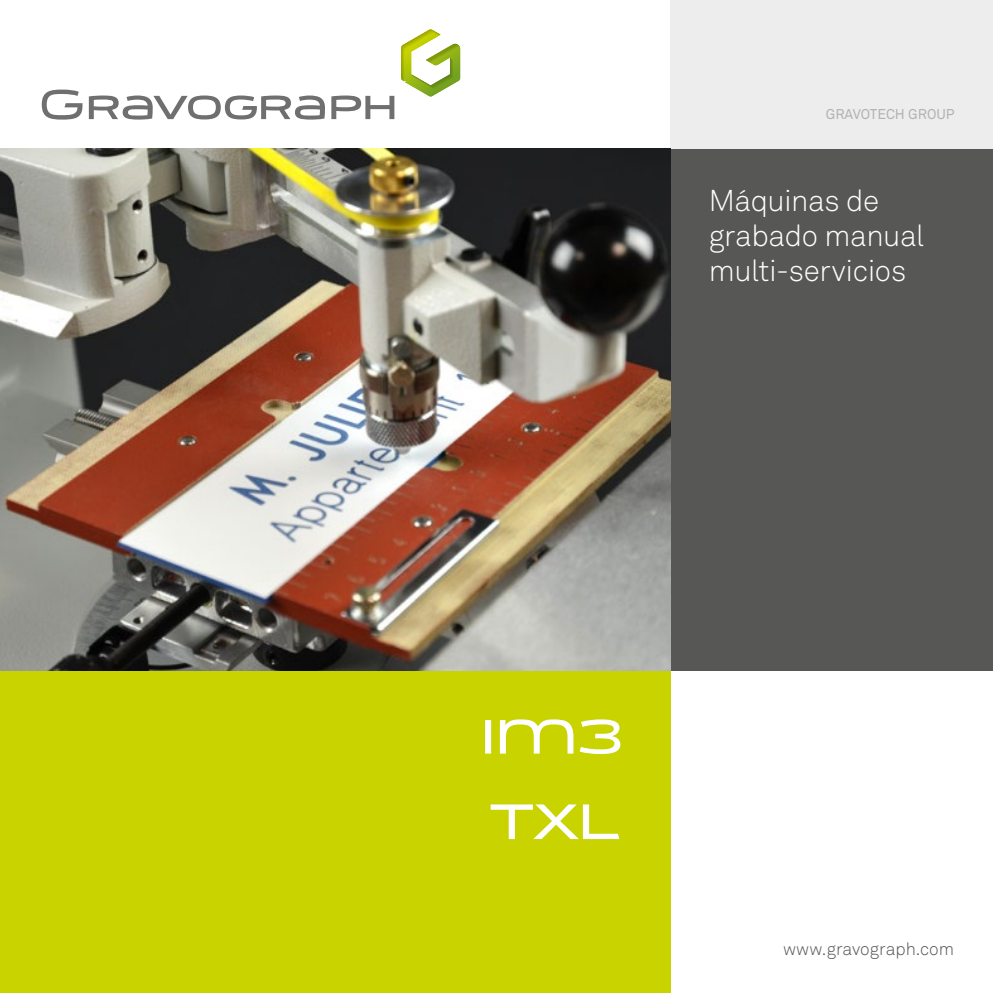
<style>
.page{position:relative;width:993px;height:993px;background:#fff}
.page>*{position:absolute;margin:0;border:0;box-sizing:border-box;transform-origin:0 0}
.t1{font:300 29.75px/35px "Akkurat Std";letter-spacing:-.015em;color:#fff}
.t2{font:300 17.5px "Akkurat Std";color:#575756}
.t3{font:14px "Akkurat Std";color:#b3b2b2}
</style>
<div class="page">
<div style="left:670px;top:149px;width:322px;height:521px;background:#575756"></div>
<div style="left:670px;top:0;width:322px;height:149px;background:#ededed"></div>
<svg style="left:401px;top:29px;width:59px;height:67px"></svg>
<svg style="left:331px;top:95px;width:63px;height:24px"></svg>
<svg style="left:42px;top:90px;width:40px;height:30px"></svg>
<svg style="left:89px;top:95px;width:236px;height:24px"></svg>
<div style="left:0;top:670px;width:670px;height:322px;background:#c8d300"></div>
<img style="left:0;top:149px;width:670px;height:521px">
<svg style="left:485px;top:719px;width:135px;height:34px"></svg>
<svg style="left:490px;top:804px;width:129px;height:34px"></svg>
<p class="t3" style="left:825px;top:106px;width:130px">GRAVOTECH GROUP</p>
<p class="t1" style="left:708px;top:183px;width:217px">Máquinas de grabado manual multi-servicios</p>
<p class="t2" style="left:783px;top:937px;width:172px">www.gravograph.com</p>
</div>
